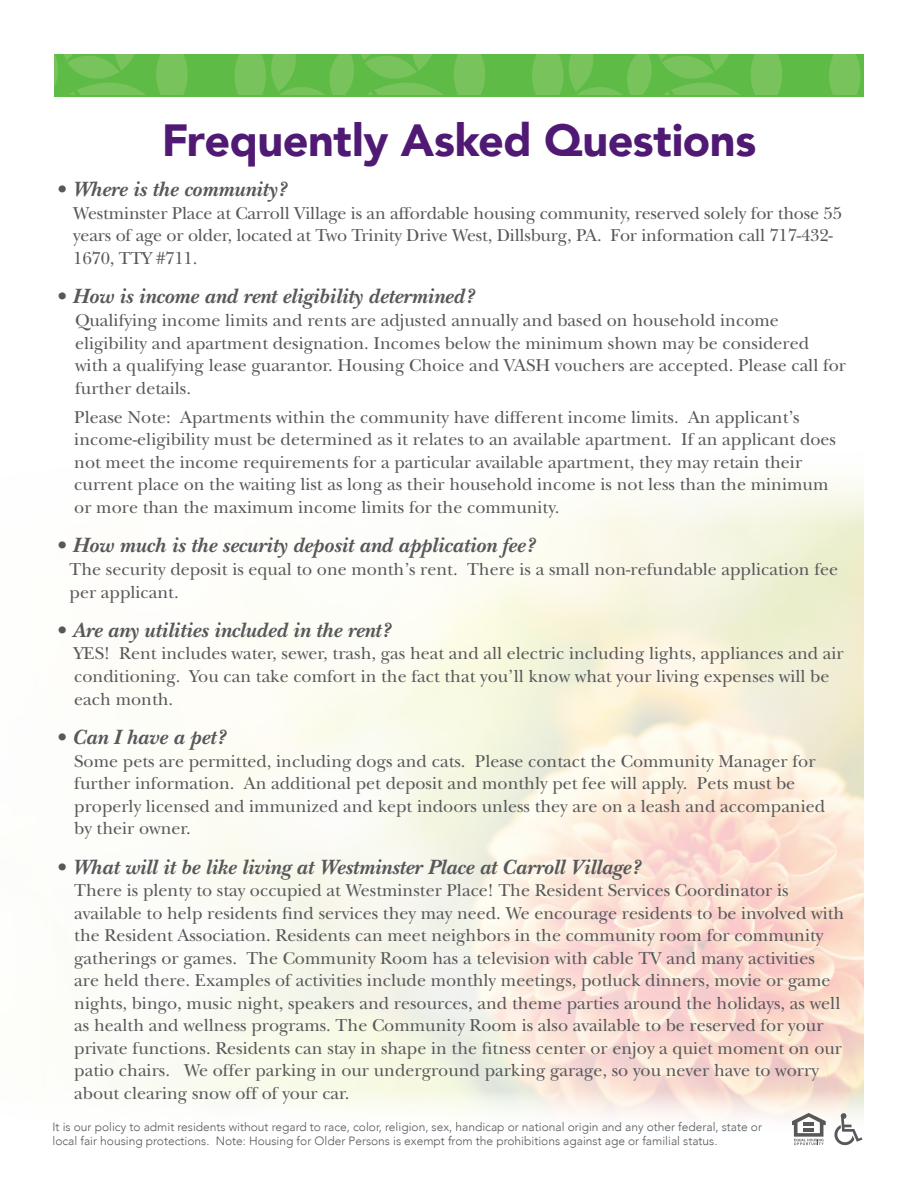
<style>
.page{position:relative;width:918px;height:1188px;background:#fff}
.page>*{position:absolute;margin:0;border:0;box-sizing:border-box;transform-origin:0 0}
.Heading_2{font:900 45px "Avenir";letter-spacing:-.01em;color:#501a74}
.Paragraph_Style_5{font:italic 700 21.6px "New Baskerville Std";color:#57585a}
.Paragraph_Style_3{font:18px/22.5px "New Baskerville Std";color:#57585a}
.Paragraph_Style_4{font:300 12px/13.5px "Avenir";color:#57585a}
</style>
<div class="page">
<svg style="left:834px;top:1113px;width:29px;height:32px"></svg>
<svg style="left:792px;top:1113px;width:34px;height:32px"></svg>
<hr style="left:804px;top:1128px;width:10px;height:4px;background:#57585a">
<div style="left:54px;top:54px;width:810px;height:42px;background:#5dbb46"></div>
<svg style="left:234px;top:54px;width:251px;height:40px"></svg>
<svg style="left:54px;top:54px;width:134px;height:40px"></svg>
<svg style="left:829px;top:54px;width:32px;height:40px"></svg>
<svg style="left:532px;top:54px;width:250px;height:40px"></svg>
<h3 class="Heading_2" style="left:162px;top:102px;width:596px">Frequently Asked Questions</h3>
<p class="Paragraph_Style_5" style="left:56px;top:177px;width:232px">• Where is the community?</p>
<p class="Paragraph_Style_3" style="left:73px;top:202px;width:770px">Westminster Place at Carroll Village is an affordable housing community, reserved solely for those 55 years of age or older, located at Two Trinity Drive West, Dillsburg, PA. For information call 717-432-<br>1670, TTY #711.</p>
<p class="Paragraph_Style_5" style="left:56px;top:284px;width:420px">• How is income and rent eligibility determined?</p>
<p class="Paragraph_Style_3" style="left:75px;top:309px;width:772px">Qualifying income limits and rents are adjusted annually and based on household income eligibility and apartment designation. Incomes below the minimum shown may be considered with a qualifying lease guarantor. Housing Choice and VASH vouchers are accepted. Please call for further details.</p>
<p class="Paragraph_Style_3" style="left:74px;top:406px;width:763px">Please Note: Apartments within the community have different income limits. An applicant’s income-eligibility must be determined as it relates to an available apartment. If an applicant does not meet the income requirements for a particular available apartment, they may retain their current place on the waiting list as long as their household income is not less than the minimum or more than the maximum income limits for the community.</p>
<p class="Paragraph_Style_5" style="left:56px;top:533px;width:481px">• How much is the security deposit and application fee?</p>
<p class="Paragraph_Style_3" style="left:70px;top:558px;width:770px">The security deposit is equal to one month’s rent. There is a small non-refundable application fee per applicant.</p>
<p class="Paragraph_Style_5" style="left:56px;top:618px;width:336px">• Are any utilities included in the rent?</p>
<p class="Paragraph_Style_3" style="left:74px;top:642px;width:771px">YES! Rent includes water, sewer, trash, gas heat and all electric including lights, appliances and air conditioning. You can take comfort in the fact that you’ll know what your living expenses will be each month.</p>
<p class="Paragraph_Style_5" style="left:56px;top:725px;width:171px">• Can I have a pet?</p>
<p class="Paragraph_Style_3" style="left:74px;top:750px;width:752px">Some pets are permitted, including dogs and cats. Please contact the Community Manager for further information. An additional pet deposit and monthly pet fee will apply. Pets must be properly licensed and immunized and kept indoors unless they are on a leash and accompanied by their owner.</p>
<p class="Paragraph_Style_5" style="left:56px;top:854px;width:586px">• What will it be like living at Westminster Place at Carroll Village?</p>
<p class="Paragraph_Style_3" style="left:74px;top:879px;width:772px">There is plenty to stay occupied at Westminster Place! The Resident Services Coordinator is available to help residents find services they may need. We encourage residents to be involved with the Resident Association. Residents can meet neighbors in the community room for community gatherings or games. The Community Room has a television with cable TV and many activities<br>are held there. Examples of activities include monthly meetings, potluck dinners, movie or game nights, bingo, music night, speakers and resources, and theme parties around the holidays, as well as health and wellness programs. The Community Room is also available to be reserved for your private functions. Residents can stay in shape in the fitness center or enjoy a quiet moment on our patio chairs. We offer parking in our underground parking garage, so you never have to worry about clearing snow off of your car.</p>
<p class="Paragraph_Style_4" style="left:52px;top:1120px;width:711px">It is our policy to admit residents without regard to race, color, religion, sex, handicap or national origin and any other federal, state or local fair housing protections. Note: Housing for Older Persons is exempt from the prohibitions against age or familial status.</p>
</div>
